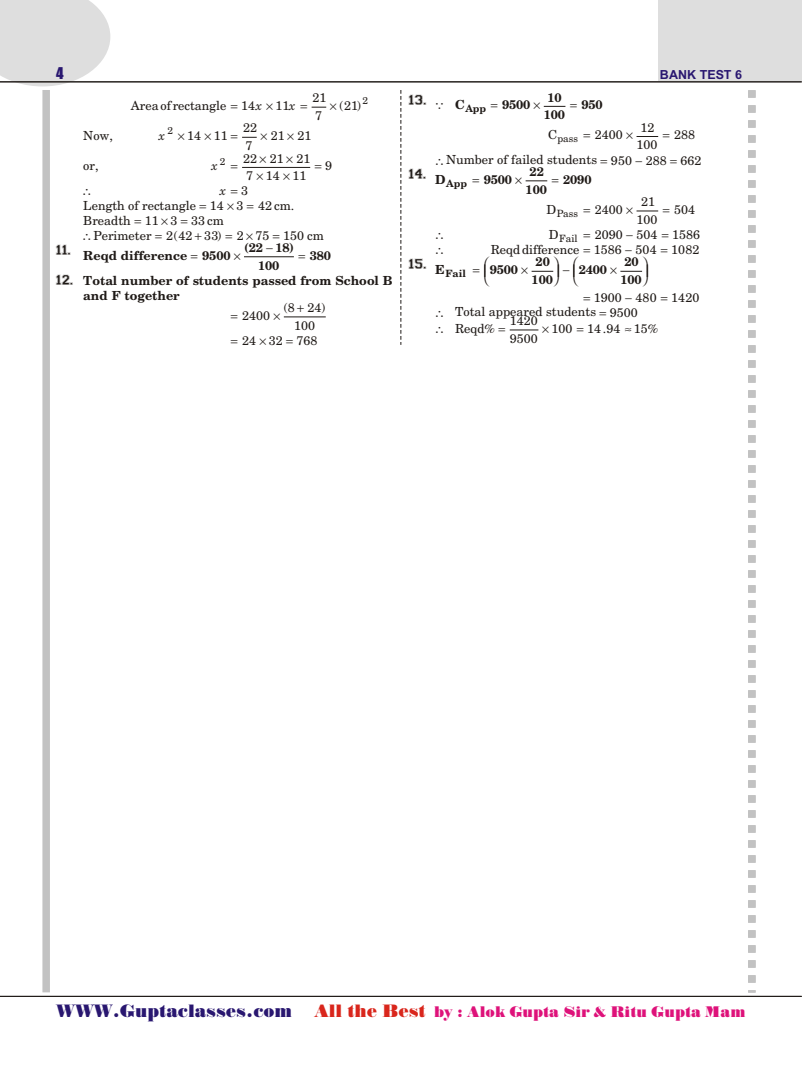
<style>
.page{position:relative;width:802px;height:1080px;background:#fff}
.page>*{position:absolute;margin:0;border:0;box-sizing:border-box;transform-origin:0 0}
.t1{font:17.5px "Normande BT";color:#291770}
.t2{font:15px "Normande BT";color:#de127a}
.t3{font:15px "Impact";color:#291770}
.t4{font:12.5px/17.9px "New Century Schoolbook";letter-spacing:.005em;color:#1f1a17}
.t5{font:700 12.5px/17.9px "New Century Schoolbook";color:#1f1a17;text-align:center}
.t6{font:12.5px "Collegiate";color:#1f1a17}
.t7{font:700 12.5px "Arial";letter-spacing:.005em;color:#291770}
.t8{font:italic 12.5px "New Century Schoolbook";color:#1f1a17}
.t9{font:10px "New Century Schoolbook";letter-spacing:.005em;color:#1f1a17}
.t10{font:700 10px "New Century Schoolbook";color:#1f1a17}
.s1{font-style:italic}
.s2{font-family:"Collegiate";font-weight:400}
.s3{font-family:"New Century Schoolbook";font-weight:700}
.s4{font-size:17.5px;color:#d9261c}
</style>
<div class="page">
<svg style="left:0;top:0;width:110px;height:86px;background:#dfdfdf"></svg>
<div style="left:658px;top:0;width:143px;height:81px;background:#dedede"></div>
<hr style="left:242px;top:167px;width:68px;height:1px;background:#1f1a17">
<hr style="left:244px;top:257px;width:50px;height:1px;background:#1f1a17">
<hr style="left:284px;top:317px;width:41px;height:1px;background:#1f1a17">
<svg style="left:400px;top:90px;width:1px;height:255px"></svg>
<hr style="left:0;top:996px;width:801px;height:1px;background:#1f1a17">
<hr style="left:0;top:81px;width:801px;height:1px;background:#1f1a17">
<div style="left:42px;top:90px;width:8px;height:902px;background:#c2c2c2"></div>
<svg style="left:748px;top:90px;width:7px;height:903px"></svg>
<svg style="left:311px;top:106px;width:16px;height:2px"></svg>
<svg style="left:242px;top:136px;width:15px;height:2px"></svg>
<svg style="left:543px;top:105px;width:23px;height:2px"></svg>
<svg style="left:636px;top:136px;width:23px;height:1px"></svg>
<svg style="left:525px;top:180px;width:23px;height:2px"></svg>
<svg style="left:636px;top:210px;width:23px;height:2px"></svg>
<svg style="left:620px;top:270px;width:23px;height:2px"></svg>
<svg style="left:509px;top:329px;width:30px;height:2px"></svg>
<svg style="left:531px;top:270px;width:23px;height:2px"></svg>
<p class="t3" style="left:56px;top:67px;width:9px">4</p>
<p class="t7" style="left:659px;top:70px;width:83px">BANK TEST 6</p>
<p class="t4" style="left:131px;top:98px;width:133px">Area of rect an gle 14<span class="s1">x</span></p>
<p class="t4" style="left:275px;top:98px;width:21px">11<span class="s1">x</span></p>
<p class="t4" style="left:312px;top:90px;width:15px">21<br>7</p>
<p class="t4" style="left:344px;top:98px;width:15px">21</p>
<p class="t9" style="left:362px;top:97px;width:7px">2</p>
<p class="t4" style="left:339px;top:98px;width:23px">( )</p>
<p class="t9" style="left:167px;top:127px;width:7px">2</p>
<p class="t4" style="left:83px;top:128px;width:31px">Now,</p>
<p class="t8" style="left:159px;top:131px;width:8px">x</p>
<p class="t4" style="left:187px;top:128px;width:42px">14 11</p>
<p class="t4" style="left:243px;top:120px;width:15px">22<br>7</p>
<p class="t4" style="left:271px;top:128px;width:42px">21 21</p>
<p class="t9" style="left:220px;top:157px;width:7px">2</p>
<p class="t4" style="left:243px;top:150px;width:69px">22 21 21<br>7 14 11</p>
<p class="t4" style="left:325px;top:158px;width:8px">9</p>
<p class="t4" style="left:81px;top:185px;width:244px;line-height:15px;text-indent:138px"><span class="s1">x</span> 3<br>Length of rect an gle 14 3 42 cm.<br>Breadth 11 3 33 cm<br>∴Per im e ter 2(42 33) 2 75 150 cm</p>
<p class="t5" style="left:56px;top:247px;width:132px"><sup>11.</sup> Reqd dif fer ence</p>
<p class="t5" style="left:202px;top:247px;width:30px">9500</p>
<p class="t5" style="left:244px;top:240px;width:51px">(22 18)<br>100</p>
<p class="t5" style="left:310px;top:247px;width:23px">380</p>
<p class="t5" style="left:83px;top:274px;width:311px;line-height:15px;text-align:left;text-indent:-27px"><span class="s2">12.</span> To tal number of stu dents passed from School B and F to gether</p>
<p class="t4" style="left:242px;top:307px;width:30px">2400</p>
<p class="t4" style="left:284px;top:300px;width:43px;text-align:center">(8 24)<br>100</p>
<p class="t4" style="left:242px;top:333px;width:77px">24 32 768</p>
<p class="t4" style="left:83px;top:158px;width:17px">or,</p>
<p class="t8" style="left:211px;top:161px;width:8px">x</p>
<p class="t6" style="left:409px;top:93px;width:79px">13. <span class="s3">C</span><sub>App</sub></p>
<p class="t5" style="left:502px;top:97px;width:30px">9500</p>
<p class="t5" style="left:543px;top:89px;width:23px;text-align:left">10<br>100</p>
<p class="t5" style="left:581px;top:97px;width:23px">950</p>
<p class="t9" style="left:548px;top:135px;width:31px"><sup>C</sup>pass</p>
<p class="t4" style="left:594px;top:127px;width:30px">2400</p>
<p class="t4" style="left:636px;top:119px;width:23px;text-align:center">12<br>100</p>
<p class="t4" style="left:434px;top:123px;width:269px;line-height:25.1px;text-indent:240px">288 ∴ Number of failed stu dents 950 − 288 662</p>
<p class="t6" style="left:409px;top:168px;width:60px">14. <span class="s3">D</span><sub>App</sub></p>
<p class="t5" style="left:483px;top:171px;width:30px">9500</p>
<p class="t5" style="left:525px;top:164px;width:23px">22<br>100</p>
<p class="t5" style="left:563px;top:171px;width:30px">2090</p>
<p class="t9" style="left:546px;top:210px;width:33px"><sup>D</sup>Pass</p>
<p class="t4" style="left:594px;top:201px;width:30px">2400</p>
<p class="t4" style="left:636px;top:194px;width:23px;text-align:center">21<br>100</p>
<p class="t4" style="left:674px;top:201px;width:23px">504</p>
<p class="t9" style="left:548px;top:235px;width:30px"><sup>D</sup>Fail</p>
<p class="t4" style="left:594px;top:227px;width:107px">2090 − 504 1586</p>
<p class="t4" style="left:490px;top:242px;width:210px">Reqd dif fer ence 1586 − 504 1082</p>
<p class="t10" style="left:409px;top:270px;width:59px"><sup>15.</sup> <sup>E</sup>Fail</p>
<p class="t5" style="left:489px;top:262px;width:30px">9500</p>
<p class="t5" style="left:531px;top:254px;width:23px">20<br>100</p>
<p class="t5" style="left:578px;top:262px;width:30px">2400</p>
<p class="t5" style="left:624px;top:254px;width:16px">20</p>
<p class="t5" style="left:620px;top:272px;width:23px">100</p>
<p class="t4" style="left:593px;top:289px;width:107px">1900 − 480 1420</p>
<p class="t4" style="left:434px;top:305px;width:205px;line-height:16.2px">∴ To tal ap peared stu dents 9500 ∴ Reqd%</p>
<p class="t4" style="left:509px;top:313px;width:30px">1420<br>9500</p>
<p class="t4" style="left:551px;top:320px;width:108px">100 14.94 15%</p>
<h1 class="t1" style="left:56px;top:1004px;width:237px">WWW.Guptaclasses.com</h1>
<p class="t2" style="left:314px;top:1006px;width:432px"><span class="s4">All the Best</span> by : Alok Gupta Sir &amp; Ritu Gupta Mam</p>
</div>
